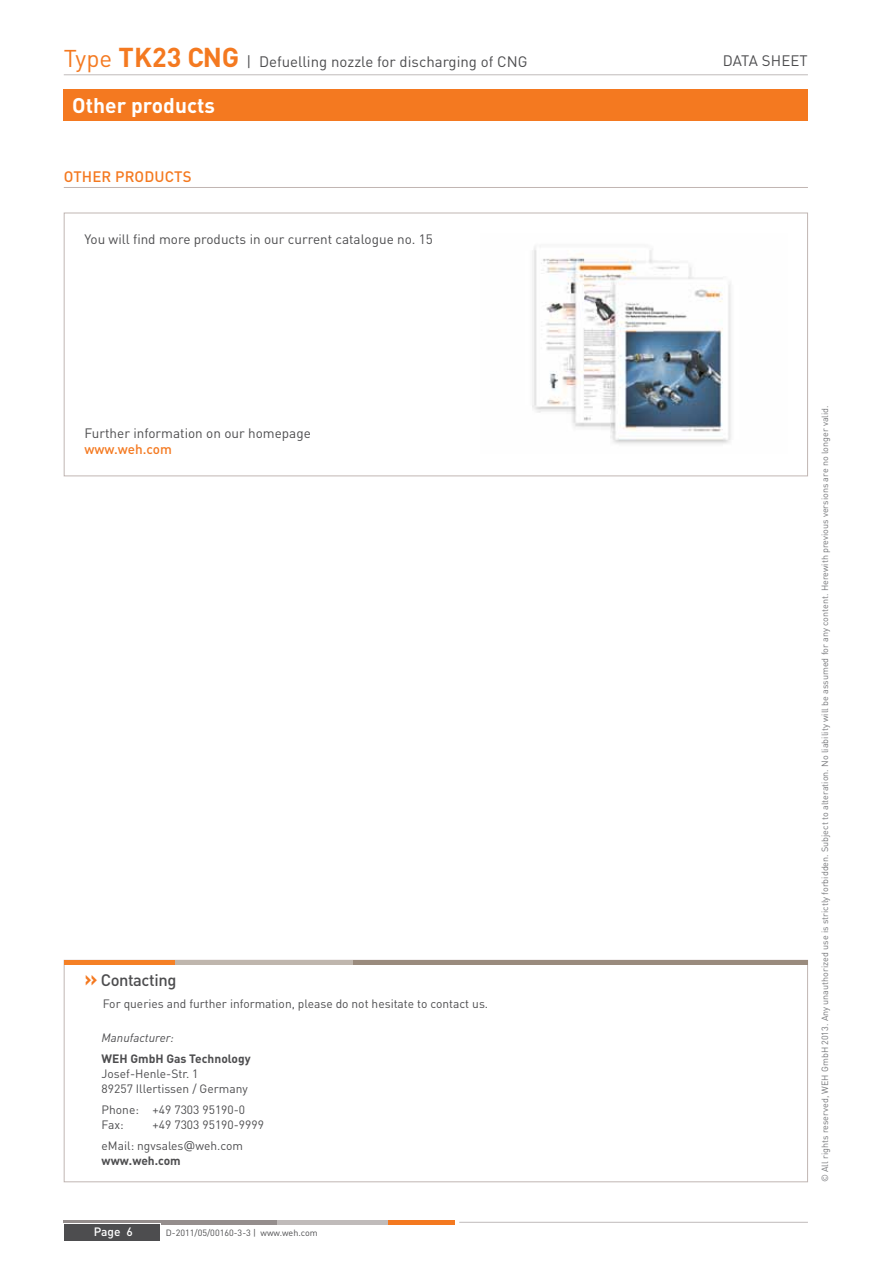
<style>
.page{position:relative;width:893px;height:1263px;background:#fff}
.page>*{position:absolute;margin:0;border:0;box-sizing:border-box;transform-origin:0 0}
.t1{font:700 21px "DIN Pro";color:#fff}
.t2{font:500 16.5px "DIN Pro";color:#4d4d4f}
.t3{font:15px "DIN Pro";color:#4d4d4f}
.t4{font:500 15px "DIN Pro";letter-spacing:.01em;color:#f47920}
.t5{font:13.5px "DIN Pro";color:#4d4d4f}
.t6{font:500 13.5px "DIN Pro";color:#f47920}
.t7{font:12px/15px "DIN";color:#4d4d4f}
.t8{font:700 12px "DIN";color:#4d4d4f}
.t9{font:italic 12px "DIN";color:#4d4d4f}
.t10{font:500 12px "DIN Pro";color:#fff}
.t11{font:9px "DIN";color:#77787b}
.t12{font:9px "DIN Pro";color:#4d4d4f}
.s1{font-family:"DIN";font-size:24px;color:#f47920}
.s2{font-family:"DIN";font-weight:700;font-size:27px;color:#f47920}
.s3{font-family:"DIN"}
.s4{font-weight:700;font-size:21px;color:#f47920}
.s5{font-family:"Verdana"}
</style>
<div class="page">
<div style="left:64px;top:89px;width:744px;height:32px;background:#f47920"></div>
<hr style="left:64px;top:74px;width:744px;height:1px;background:#c0bbba">
<hr style="left:64px;top:1220px;width:255px;height:4px;background:#958e8d">
<hr style="left:387px;top:1220px;width:68px;height:4px;background:#f47920">
<hr style="left:277px;top:1220px;width:110px;height:4px;background:#c0bbba">
<div style="left:63px;top:1223px;width:97px;height:19px;background:#fff"></div>
<div style="left:64px;top:1224px;width:95px;height:17px;background:#4d4d4f"></div>
<hr style="left:459px;top:1222px;width:349px;height:1px;background:#c0bbba">
<hr style="left:64px;top:187px;width:744px;height:1px;background:#c1b6b3">
<div style="left:64px;top:213px;width:744px;height:263px;border:1px solid #c1b6b3"></div>
<img style="left:532px;top:246px;width:199px;height:198px">
<hr style="left:64px;top:960px;width:144px;height:4px;background:#f58025">
<hr style="left:175px;top:960px;width:186px;height:4px;background:#bfb6ad">
<hr style="left:353px;top:960px;width:455px;height:4px;background:#9a8b7d">
<h3 class="t3" style="left:64px;top:49px;width:465px"><span class="s1">Type</span> <span class="s2">TK23 CNG</span> <span class="s3">|</span> Defuelling nozzle for discharging of CNG</h3>
<h1 class="t1" style="left:72px;top:88px;width:144px">Other products</h1>
<h3 class="t4" style="left:64px;top:164px;width:129px">other products</h3>
<h3 class="t5" style="left:84px;top:229px;width:350px">You will find more products in our current catalogue no. 15</h3>
<h3 class="t5" style="left:84px;top:422px;width:228px">Further information on our homepage</h3>
<h3 class="t6" style="left:84px;top:438px;width:89px">www.weh.com</h3>
<h2 class="t2" style="left:84px;top:967px;width:93px"><span class="s4">»</span> Contacting</h2>
<h3 class="t7" style="left:103px;top:996px;width:387px">For queries and further information, please do not hesitate to contact us.</h3>
<h3 class="t9" style="left:102px;top:1030px;width:74px">Manufacturer:</h3>
<h3 class="t8" style="left:102px;top:1050px;width:151px">WEH GmbH Gas Technology</h3>
<h3 class="t7" style="left:102px;top:1065px;width:148px">Josef-Henle-Str. 1<br>89257 Illertissen / Germany</h3>
<h3 class="t7" style="left:102px;top:1101px;width:145px">Phone: +49 7303 95190-0<br>Fax:</h3>
<h3 class="t7" style="left:102px;top:1113px;width:164px;line-height:21px;text-indent:51px">+49 7303 95190-9999 eMail: ngvsales<span class="s5">@</span>weh.com</h3>
<h3 class="t8" style="left:102px;top:1152px;width:81px">www.weh.com</h3>
<h3 class="t10" style="left:94px;top:1222px;width:40px">Page 6</h3>
<p class="t12" style="left:166px;top:1226px;width:153px">D-2011/05/00160-3-3 | www.weh.com</p>
<h3 class="t3" style="left:723px;top:49px;width:86px">DATa sheet</h3>
<p class="t11" style="left:819px;top:1182px;width:778px;rotate:-90deg">© All rights reserved, WEH GmbH 2013. Any unauthorized use is strictly forbidden. Subject to alteration. No liability will be assumed for any content. Herewith previous versions are no longer valid.</p>
</div>
